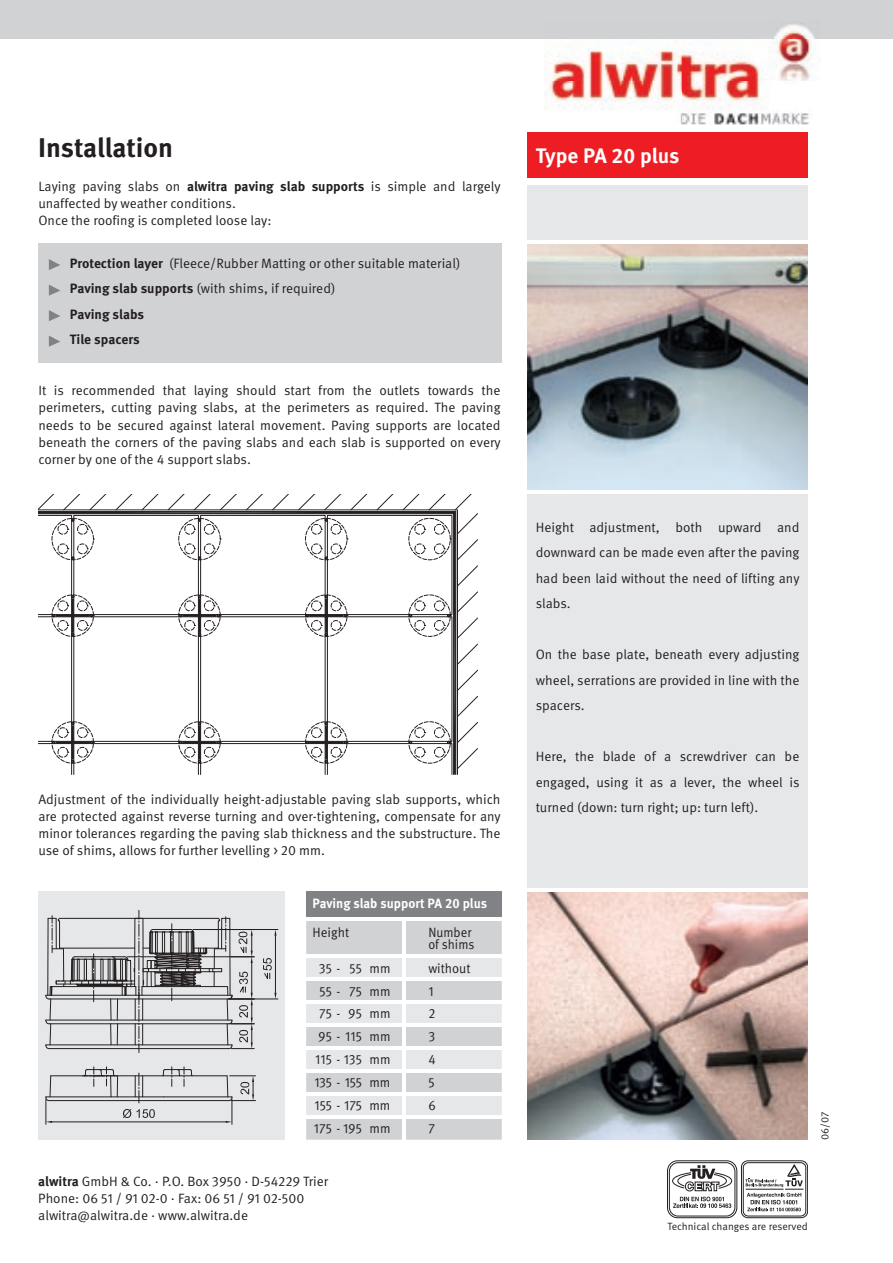
<style>
.page{position:relative;width:893px;height:1263px;background:#fff}
.page>*{position:absolute;margin:0;border:0;box-sizing:border-box;transform-origin:0 0}
.t1{font:700 27px "Meta Pro";letter-spacing:-.005em;color:#231f20}
.t2{font:700 21px "Meta Pro";letter-spacing:-.005em;color:#fff}
.t3{font:13.5px/17px "Meta Pro";color:#231f20;text-align:justify}
.t4{font:13.5px "Meta Pro";color:#231f20;scale:.96 1}
.t5{font:700 13.5px "Meta Pro";letter-spacing:-.005em;color:#fff;scale:.96 1}
.t6{font:13.5px/12.6px "Meta Pro";color:#231f20;scale:.93 1}
.t7{font:10.5px "Meta Pro";letter-spacing:-.005em;color:#231f20}
.s1{font-weight:700}
</style>
<div class="page">
<div style="left:0;top:0;width:893px;height:38px;background:#d1d2d4"></div>
<div style="left:38px;top:891px;width:247px;height:249px;background:#e6e7e9"></div>
<div style="left:38px;top:244px;width:464px;height:119px;background:#d1d2d4"></div>
<img style="left:544px;top:24px;width:276px;height:101px">
<div style="left:527px;top:132px;width:281px;height:1006px;background:#e6e7e9"></div>
<img style="left:527px;top:244px;width:281px;height:246px">
<svg style="left:49px;top:259px;width:11px;height:11px"></svg>
<svg style="left:49px;top:285px;width:11px;height:11px"></svg>
<svg style="left:49px;top:310px;width:11px;height:11px"></svg>
<svg style="left:49px;top:336px;width:11px;height:11px"></svg>
<svg style="left:38px;top:494px;width:440px;height:275px"></svg>
<svg style="left:38px;top:511px;width:418px;height:263px"></svg>
<hr style="left:228px;top:999px;width:50px;height:1px;background:#231f20">
<hr style="left:193px;top:929px;width:85px;height:1px;background:#231f20">
<svg style="left:46px;top:910px;width:230px;height:142px"></svg>
<svg style="left:46px;top:1067px;width:210px;height:57px"></svg>
<svg style="left:667px;top:1160px;width:141px;height:58px"></svg>
<img style="left:527px;top:892px;width:281px;height:248px">
<div style="left:306px;top:891px;width:196px;height:28px;background:#808285"></div>
<svg style="left:306px;top:921px;width:196px;height:219px;background:#dbdcde"></svg>
<hr style="left:402px;top:921px;width:3px;height:33px;background:#fff">
<hr style="left:306px;top:954px;width:98px;height:3px;background:#fff">
<hr style="left:404px;top:954px;width:98px;height:3px;background:#fff">
<hr style="left:402px;top:957px;width:3px;height:20px;background:#fff">
<hr style="left:306px;top:977px;width:98px;height:3px;background:#fff">
<hr style="left:404px;top:977px;width:98px;height:3px;background:#fff">
<hr style="left:402px;top:980px;width:3px;height:20px;background:#fff">
<hr style="left:306px;top:1000px;width:98px;height:3px;background:#fff">
<hr style="left:404px;top:1000px;width:98px;height:3px;background:#fff">
<hr style="left:402px;top:1003px;width:3px;height:20px;background:#fff">
<hr style="left:306px;top:1023px;width:98px;height:3px;background:#fff">
<hr style="left:404px;top:1023px;width:98px;height:3px;background:#fff">
<hr style="left:402px;top:1026px;width:3px;height:20px;background:#fff">
<hr style="left:306px;top:1046px;width:98px;height:3px;background:#fff">
<hr style="left:404px;top:1046px;width:98px;height:3px;background:#fff">
<hr style="left:402px;top:1049px;width:3px;height:20px;background:#fff">
<hr style="left:306px;top:1069px;width:98px;height:3px;background:#fff">
<hr style="left:404px;top:1069px;width:98px;height:3px;background:#fff">
<hr style="left:402px;top:1072px;width:3px;height:20px;background:#fff">
<hr style="left:306px;top:1092px;width:98px;height:3px;background:#fff">
<hr style="left:404px;top:1092px;width:98px;height:3px;background:#fff">
<hr style="left:402px;top:1095px;width:3px;height:20px;background:#fff">
<hr style="left:306px;top:1115px;width:98px;height:3px;background:#fff">
<hr style="left:404px;top:1115px;width:98px;height:3px;background:#fff">
<hr style="left:402px;top:1118px;width:3px;height:22px;background:#fff">
<hr style="left:306px;top:918px;width:98px;height:3px;background:#fff">
<hr style="left:404px;top:918px;width:98px;height:3px;background:#fff">
<hr style="left:520px;top:241px;width:288px;height:3px;background:#fff">
<hr style="left:520px;top:490px;width:288px;height:3px;background:#fff">
<hr style="left:520px;top:888px;width:288px;height:3px;background:#fff">
<div style="left:527px;top:132px;width:281px;height:48px;background:#ee1d23"></div>
<div style="left:520px;top:179px;width:288px;height:6px;background:#fff"></div>
<h1 class="t1" style="left:38px;top:131px;width:136px">Installation</h1>
<p class="t3" style="left:38px;top:179px;width:464px;text-align:left">Laying paving slabs on <span class="s1">alwitra paving slab supports</span> is simple and largely unaffected by weather conditions.<br>Once the roofing is completed loose lay:</p>
<p class="t3" style="left:70px;top:251px;width:392px;line-height:25.5px;text-align:left"><span class="s1">Protection layer</span> (Fleece/Rubber Matting or other suitable material)<br><span class="s1">Paving slab supports</span> (with shims, if required)<br><span class="s1">Paving slabs<br>Tile spacers</span></p>
<p class="t3" style="left:38px;top:383px;width:464px">It is recommended that laying should start from the outlets towards the perimeters, cutting paving slabs, at the perimeters as required. The paving needs to be secured against lateral movement. Paving supports are located beneath the corners of the paving slabs and each slab is supported on every corner by one of the 4 support slabs.</p>
<p class="t3" style="left:38px;top:791px;width:464px">Adjustment of the individually height-adjustable paving slab supports, which are protected against reverse turning and over-tightening, compensate for any minor tolerances regarding the paving slab thickness and the substructure. The use of shims, allows for further levelling &gt; 20 mm.</p>
<p class="t5" style="left:313px;top:895px;width:183px">Paving slab support PA 20 plus</p>
<p class="t4" style="left:313px;top:923px;width:40px">Height</p>
<p class="t6" style="left:428px;top:926px;width:51px">Number of shims</p>
<p class="t4" style="left:319px;top:959px;width:76px">35 - 55 mm</p>
<p class="t4" style="left:428px;top:959px;width:46px">without</p>
<p class="t4" style="left:319px;top:982px;width:76px">55 - 75 mm</p>
<p class="t4" style="left:428px;top:982px;width:7px">1</p>
<p class="t4" style="left:319px;top:1005px;width:76px">75 - 95 mm</p>
<p class="t4" style="left:428px;top:1005px;width:9px">2</p>
<p class="t4" style="left:318px;top:1028px;width:77px">95 - 115 mm</p>
<p class="t4" style="left:428px;top:1028px;width:9px">3</p>
<p class="t4" style="left:315px;top:1051px;width:80px">115 - 135 mm</p>
<p class="t4" style="left:428px;top:1051px;width:9px">4</p>
<p class="t4" style="left:314px;top:1074px;width:81px">135 - 155 mm</p>
<p class="t4" style="left:428px;top:1074px;width:8px">5</p>
<p class="t4" style="left:314px;top:1097px;width:81px">155 - 175 mm</p>
<p class="t4" style="left:428px;top:1097px;width:9px">6</p>
<p class="t4" style="left:314px;top:1120px;width:82px">175 - 195 mm</p>
<p class="t4" style="left:428px;top:1120px;width:8px">7</p>
<p class="t3" style="left:38px;top:1174px;width:292px;text-align:left"><span class="s1">alwitra</span> GmbH &amp; Co. · P.O. Box 3950 · D-54229 Trier<br>Phone: 06 51 / 91 02-0 · Fax: 06 51 / 91 02-500 alwitra@alwitra.de · www.alwitra.de</p>
<h2 class="t2" style="left:536px;top:142px;width:145px">Type PA 20 plus</h2>
<p class="t3" style="left:536px;top:514px;width:265px;line-height:25.5px">Height adjustment, both upward and downward can be made even after the paving had been laid without the need of lifting any slabs.</p>
<p class="t3" style="left:536px;top:642px;width:265px;line-height:25.5px">On the base plate, beneath every adjusting wheel, serrations are provided in line with the spacers.</p>
<p class="t3" style="left:536px;top:744px;width:265px;line-height:25.5px">Here, the blade of a screwdriver can be engaged, using it as a lever, the wheel is turned (down: turn right; up: turn left).</p>
<p class="t7" style="left:818px;top:1140px;width:30px;rotate:-90deg">06/07</p>
<p class="t7" style="left:667px;top:1219px;width:142px">Technical changes are reserved</p>
</div>
